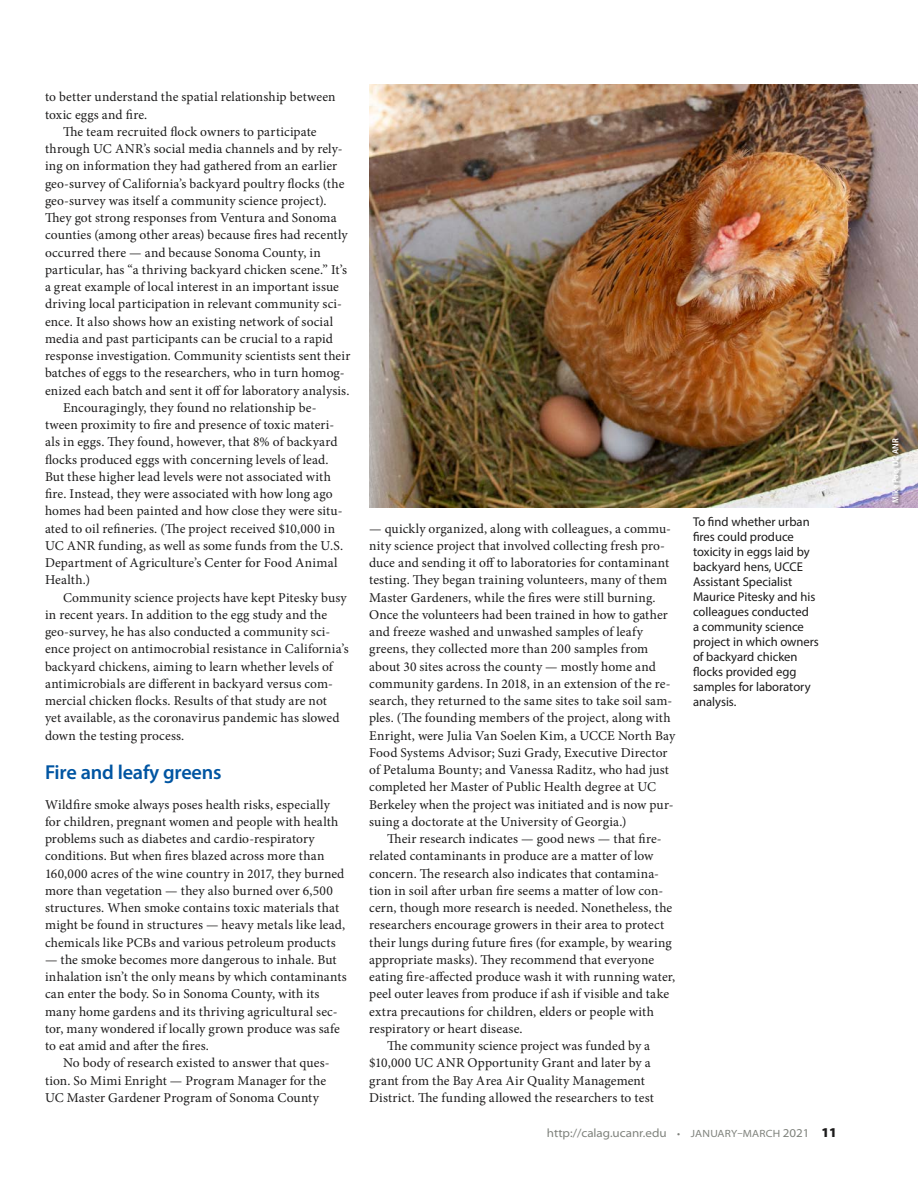
<style>
.page{position:relative;width:918px;height:1188px;background:#fff}
.page>*{position:absolute;margin:0;border:0;box-sizing:border-box;transform-origin:0 0}
.t1{font:600 20.25px "Myriad Pro";letter-spacing:-.01em;color:#0055a2}
.P2{font:13.5px/17.2px "Minion Pro";letter-spacing:.01em;color:#1c1b1b}
.P1{font:13.5px/17.2px "Minion Pro";letter-spacing:.01em;color:#1c1b1b}
.CP_photo{font:12.75px/15px "Myriad Pro";color:#1c1b1b}
.t2{font:semi-expanded 12px "Myriad Pro";color:#7e817b}
.t3{font:600 semi-condensed 9px "Myriad Pro";color:#fff}
.s1{font-size:10.5px}
.s2{font-weight:900;font-stretch:normal;font-size:13.5px;color:#1c1b1b}
</style>
<div class="page">
<img style="left:369px;top:85px;width:549px;height:423px">
<div style="left:892px;top:439px;width:10px;height:66px;background:#1c1b1b;opacity:.45"></div>
<p class="P2" style="left:45px;top:88px;width:292px">to better understand the spatial relationship between toxic eggs and fire.</p>
<p class="P2" style="left:45px;top:123px;width:307px;text-indent:18px">The team recruited flock owners to participate through UC ANR’s social media channels and by rely&shy;ing on information they had gathered from an earlier geo-survey of California’s backyard poultry flocks (the geo-survey was itself a community science project).<br>They got strong responses from Ventura and Sonoma counties (among other areas) because fires had recently occurred there — and because Sonoma County, in particular, has “a thriving backyard chicken scene.” It’s a great example of local interest in an important issue driving local participation in relevant community sci&shy;ence. It also shows how an existing network of social media and past participants can be crucial to a rapid response investigation. Community scientists sent their batches of eggs to the researchers, who in turn homog&shy;enized each batch and sent it off for laboratory analysis.</p>
<p class="P2" style="left:45px;top:399px;width:300px;text-indent:18px">Encouragingly, they found no relationship be&shy;tween proximity to fire and presence of toxic materi&shy;als in eggs. They found, however, that 8% of backyard flocks produced eggs with concerning levels of lead.<br>But these higher lead levels were not associated with fire. Instead, they were associated with how long ago homes had been painted and how close they were situ&shy;ated to oil refineries. (The project received $10,000 in UC ANR funding, as well as some funds from the U.S.<br>Department of Agriculture’s Center for Food Animal Health.)</p>
<p class="P2" style="left:45px;top:589px;width:305px;text-indent:18px">Community science projects have kept Pitesky busy in recent years. In addition to the egg study and the geo-survey, he has also conducted a community sci&shy;ence project on antimocrobial resistance in California’s backyard chickens, aiming to learn whether levels of antimicrobials are different in backyard versus com&shy;mercial chicken flocks. Results of that study are not<br>yet available, as the coronavirus pandemic has slowed down the testing process.</p>
<h2 class="t1" style="left:45px;top:760px;width:178px">Fire and leafy greens</h2>
<p class="P1" style="left:45px;top:796px;width:302px">Wildfire smoke always poses health risks, especially for children, pregnant women and people with health problems such as diabetes and cardio-respiratory conditions. But when fires blazed across more than 160,000 acres of the wine country in 2017, they burned more than vegetation — they also burned over 6,500 structures. When smoke contains toxic materials that might be found in structures — heavy metals like lead, chemicals like PCBs and various petroleum products</p>
<p class="P1" style="left:45px;top:951px;width:303px">— the smoke becomes more dangerous to inhale. But inhalation isn’t the only means by which contaminants can enter the body. So in Sonoma County, with its many home gardens and its thriving agricultural sec&shy;tor, many wondered if locally grown produce was safe to eat amid and after the fires.</p>
<p class="P2" style="left:45px;top:1054px;width:286px;text-indent:18px">No body of research existed to answer that ques&shy;tion. So Mimi Enright — Program Manager for the<br>UC Master Gardener Program of Sonoma County</p>
<p class="P2" style="left:369px;top:520px;width:308px">— quickly organized, along with colleagues, a commu&shy;nity science project that involved collecting fresh pro&shy;duce and sending it off to laboratories for contaminant testing. They began training volunteers, many of them Master Gardeners, while the fires were still burning.<br>Once the volunteers had been trained in how to gather and freeze washed and unwashed samples of leafy greens, they collected more than 200 samples from about 30 sites across the county — mostly home and community gardens. In 2018, in an extension of the re&shy;search, they returned to the same sites to take soil sam&shy;ples. (The founding members of the project, along with Enright, were Julia Van Soelen Kim, a UCCE North Bay Food Systems Advisor; Suzi Grady, Executive Director of Petaluma Bounty; and Vanessa Raditz, who had just completed her Master of Public Health degree at UC Berkeley when the project was initiated and is now pur&shy;suing a doctorate at the University of Georgia.)</p>
<p class="P2" style="left:369px;top:830px;width:308px;text-indent:18px">Their research indicates — good news — that fire&shy;related contaminants in produce are a matter of low concern. The research also indicates that contamina&shy;tion in soil after urban fire seems a matter of low con&shy;cern, though more research is needed. Nonetheless, the researchers encourage growers in their area to protect their lungs during future fires (for example, by wearing appropriate masks). They recommend that everyone eating fire-affected produce wash it with running water, peel outer leaves from produce if ash if visible and take extra precautions for children, elders or people with respiratory or heart disease.</p>
<p class="P2" style="left:369px;top:1037px;width:286px;text-indent:18px">The community science project was funded by a $10,000 UC ANR Opportunity Grant and later by a grant from the Bay Area Air Quality Management District. The funding allowed the researchers to test</p>
<p class="CP_photo" style="left:693px;top:514px;width:127px">To find whether urban fires could produce toxicity in eggs laid by backyard hens, UCCE<br>Assistant Specialist<br>Maurice Pitesky and his colleagues conducted<br>a community science project in which owners of backyard chicken flocks provided egg samples for laboratory analysis.</p>
<p class="t2" style="left:547px;top:1126px;width:292px">http://calag.ucanr.edu <span class="s1">• JANUARY–MARCH</span> 2021 <span class="s2">11</span></p>
<p class="t3" style="left:890px;top:503px;width:65px;rotate:-90deg">Mike Poe, UC ANR</p>
</div>
